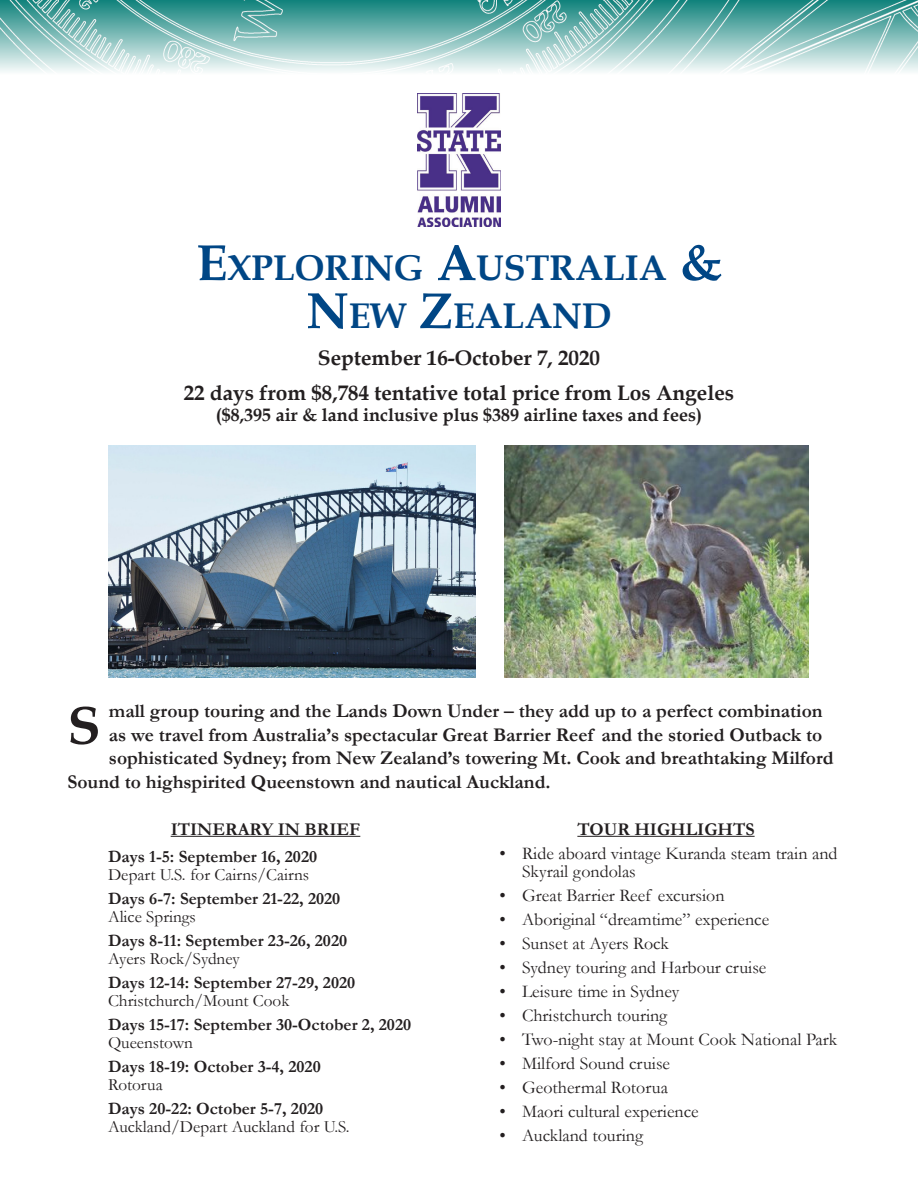
<style>
.page{position:relative;width:918px;height:1188px;background:#fff}
.page>*{position:absolute;margin:0;border:0;box-sizing:border-box;transform-origin:0 0}
.t1{font:700 54px "Book Antiqua";color:#231f20}
.t2{font:700 35.7px "Book Antiqua";color:#004685}
.t3{font:700 21px "Book Antiqua";color:#231f20}
.t4{font:700 19.5px "Garamond";color:#231f20}
.t5{font:18px/18px "Garamond";color:#231f20}
.t6{font:700 18px "Book Antiqua";color:#231f20}
.t7{font:700 18px "Garamond";color:#231f20}
.t8{font:700 17.25px "Garamond";color:#231f20}
.t9{font:17.25px "Garamond";color:#231f20}
.s1{font-size:51px}
</style>
<div class="page">
<hr style="left:577px;top:836px;width:178px;height:1px;background:#231f20">
<img style="left:0;top:0;width:918px;height:72px">
<img style="left:505px;top:446px;width:303px;height:232px">
<img style="left:108px;top:446px;width:368px;height:232px">
<hr style="left:171px;top:836px;width:189px;height:1px;background:#231f20">
<img style="left:418px;top:93px;width:82px;height:134px">
<p class="t2" style="left:196px;top:244px;width:527px"><span class="s1">E</span>XPLORING <span class="s1">A</span>USTRALIA <span class="s1">&amp;</span></p>
<p class="t2" style="left:306px;top:292px;width:307px"><span class="s1">N</span>EW <span class="s1">Z</span>EALAND</p>
<p class="t3" style="left:318px;top:343px;width:284px">September 16-October 7, 2020</p>
<p class="t3" style="left:184px;top:378px;width:552px">22 days from $8,784 tentative total price from Los Angeles</p>
<p class="t6" style="left:216px;top:403px;width:488px">($8,395 air &amp; land inclusive plus $389 airline taxes and fees)</p>
<p class="t1" style="left:68px;top:689px;width:34px">S</p>
<p class="t4" style="left:109px;top:698px;width:715px">mall group touring and the Lands Down Under – they add up to a perfect combination</p>
<p class="t4" style="left:109px;top:721px;width:715px">as we travel from Australia’s spectacular Great Barrier Reef and the storied Outback to</p>
<p class="t4" style="left:109px;top:745px;width:726px">sophisticated Sydney; from New Zealand’s towering Mt. Cook and breathtaking Milford</p>
<p class="t4" style="left:68px;top:768px;width:485px">Sound to highspirited Queenstown and nautical Auckland.</p>
<p class="t7" style="left:171px;top:817px;width:191px">ITINERARY IN BRIEF</p>
<p class="t8" style="left:108px;top:845px;width:211px">Days 1-5: September 16, 2020</p>
<p class="t9" style="left:108px;top:863px;width:203px">Depart U.S. for Cairns/Cairns</p>
<p class="t8" style="left:108px;top:887px;width:234px">Days 6-7: September 21-22, 2020</p>
<p class="t9" style="left:108px;top:905px;width:89px">Alice Springs</p>
<p class="t8" style="left:108px;top:929px;width:241px">Days 8-11: September 23-26, 2020</p>
<p class="t9" style="left:108px;top:947px;width:133px">Ayers Rock/Sydney</p>
<p class="t8" style="left:108px;top:971px;width:249px">Days 12-14: September 27-29, 2020</p>
<p class="t9" style="left:108px;top:989px;width:183px">Christchurch/Mount Cook</p>
<p class="t8" style="left:108px;top:1013px;width:305px">Days 15-17: September 30-October 2, 2020</p>
<p class="t9" style="left:108px;top:1031px;width:87px">Queenstown</p>
<p class="t8" style="left:108px;top:1055px;width:214px">Days 18-19: October 3-4, 2020</p>
<p class="t9" style="left:108px;top:1073px;width:56px">Rotorua</p>
<p class="t8" style="left:108px;top:1097px;width:217px">Days 20-22: October 5-7, 2020</p>
<p class="t9" style="left:108px;top:1115px;width:243px">Auckland/Depart Auckland for U.S.</p>
<p class="t7" style="left:577px;top:817px;width:179px">TOUR HIGHLIGHTS</p>
<p class="t5" style="left:522px;top:844px;width:317px;text-indent:-22px">• Ride aboard vintage Kuranda steam train and<br>Skyrail gondolas</p>
<p class="t5" style="left:500px;top:886px;width:227px">• Great Barrier Reef excursion</p>
<p class="t5" style="left:500px;top:910px;width:271px">• Aboriginal “dreamtime” experience</p>
<p class="t5" style="left:500px;top:934px;width:171px">• Sunset at Ayers Rock</p>
<p class="t5" style="left:500px;top:958px;width:268px">• Sydney touring and Harbour cruise</p>
<p class="t5" style="left:500px;top:982px;width:181px">• Leisure time in Sydney</p>
<p class="t5" style="left:500px;top:1006px;width:169px">• Christchurch touring</p>
<p class="t5" style="left:500px;top:1030px;width:339px">• Two-night stay at Mount Cook National Park</p>
<p class="t5" style="left:500px;top:1054px;width:172px">• Milford Sound cruise</p>
<p class="t5" style="left:500px;top:1078px;width:170px">• Geothermal Rotorua</p>
<p class="t5" style="left:500px;top:1102px;width:201px">• Maori cultural experience</p>
<p class="t5" style="left:500px;top:1126px;width:145px">• Auckland touring</p>
</div>
